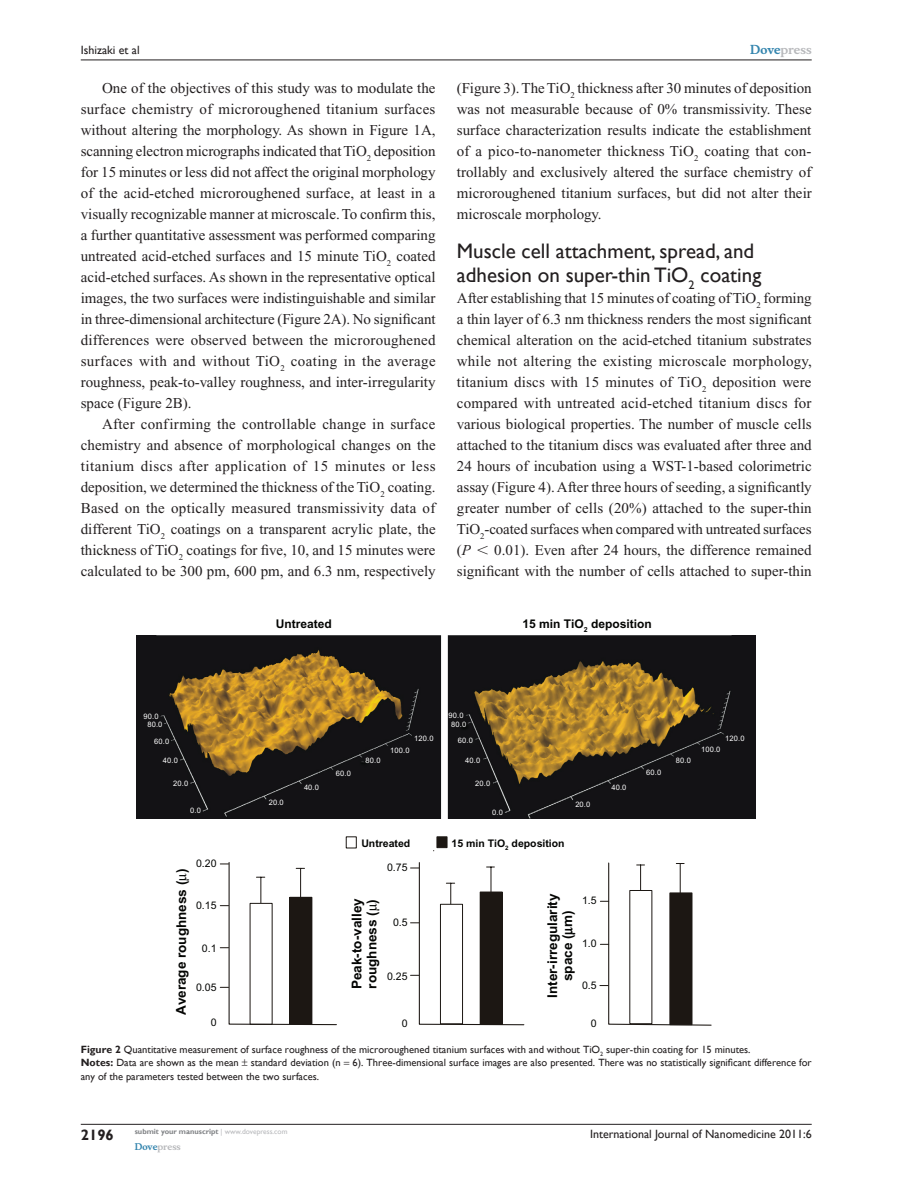
<style>
.page{position:relative;width:918px;height:1188px;background:#fff}
.page>*{position:absolute;margin:0;border:0;box-sizing:border-box;transform-origin:0 0}
.t1{font:21px/24px "Gill Sans";color:#231f20}
.t2{font:15px/21px "Times New Roman";color:#231f20;text-align:justify}
.t3{font:700 15px "Gill Sans";color:#231f20}
.t4{font:700 13.5px/15px "Arial";color:#040503}
.t5{font:12px "Gill Sans";color:#231f20}
.t6{font:700 12px "Arial";color:#040503}
.t7{font:700 12px "Musee";color:#b8b9bc}
.t8{font:10.5px/13.5px "Gill Sans";color:#231f20}
.t9{font:10.5px "Arial";color:#040503}
.t10{font:700 10.5px "Arial";color:#040503}
.t11{font:700 9px "Musee";color:#b8b9bc}
.t12{font:7.5px "Arial";letter-spacing:.02em;color:#fff}
.t13{font:700 7.5px "Gill Sans";color:#808285}
.s1{color:#3485ae}
.s2{font-style:italic}
.s3{font-family:"Mathematical Pi One"}
.s4{font-weight:700}
.s5{font-weight:400;color:#b8b9bc}
</style>
<div class="page">
<img style="left:137px;top:636px;width:619px;height:182px">
<svg style="left:228px;top:862px;width:484px;height:164px"></svg>
<div style="left:250px;top:903px;width:22px;height:120px;background:#fff"></div>
<div style="left:437px;top:837px;width:10px;height:11px;background:#1c1713;border:1px solid #1c1713"></div>
<hr style="left:680px;top:864px;width:1px;height:59px;background:#1c1713">
<hr style="left:81px;top:1124px;width:731px;height:1px;background:#231f20">
<hr style="left:81px;top:60px;width:731px;height:1px;background:#231f20">
<svg style="left:289px;top:868px;width:130px;height:157px"></svg>
<svg style="left:433px;top:850px;width:219px;height:175px"></svg>
<p class="t5" style="left:81px;top:43px;width:60px">Ishizaki et al</p>
<p class="t2" style="left:81px;top:77px;width:356px;text-indent:21px">One of the objectives of this study was to modulate the surface chemistry of microroughened titanium surfaces without altering the morphology. As shown in Figure 1A, scanning electron micrographs indicated that TiO<sub>2</sub> deposition for 15 minutes or less did not affect the original morphology of the acid-etched microroughened surface, at least in a visually recognizable manner at microscale. To confirm this, a further quantitative assessment was performed comparing untreated acid-etched surfaces and 15 minute TiO<sub>2</sub> coated acid-etched surfaces. As shown in the representative optical images, the two surfaces were indistinguishable and similar in three-dimensional architecture (Figure 2A). No significant differences were observed between the microroughened surfaces with and without TiO<sub>2</sub> coating in the average roughness, peak-to-valley roughness, and inter-irregularity space (Figure 2B).</p>
<p class="t2" style="left:81px;top:413px;width:357px;text-indent:21px">After confirming the controllable change in surface chemistry and absence of morphological changes on the titanium discs after application of 15 minutes or less deposition, we determined the thickness of the TiO<sub>2</sub> coating.<br>Based on the optically measured transmissivity data of different TiO<sub>2</sub> coatings on a transparent acrylic plate, the thickness of TiO<sub>2</sub> coatings for five, 10, and 15 minutes were calculated to be 300 pm, 600 pm, and 6.3 nm, respectively</p>
<p class="t7" style="left:750px;top:43px;width:63px"><span class="s1">Dove</span>press</p>
<p class="t2" style="left:457px;top:77px;width:356px">(Figure 3). The TiO<sub>2</sub> thickness after 30 minutes of deposition was not measurable because of 0% transmissivity. These surface characterization results indicate the establishment of a pico-to-nanometer thickness TiO<sub>2</sub> coating that con&shy;trollably and exclusively altered the surface chemistry of microroughened titanium surfaces, but did not alter their microscale morphology.</p>
<h1 class="t1" style="left:457px;top:239px;width:306px">Muscle cell attachment, spread, and adhesion on super-thin TiO<sub>2</sub> coating</h1>
<p class="t2" style="left:457px;top:287px;width:356px">After establishing that 15 minutes of coating of TiO<sub>2</sub> forming a thin layer of 6.3 nm thickness renders the most significant chemical alteration on the acid-etched titanium substrates while not altering the existing microscale morphology, titanium discs with 15 minutes of TiO<sub>2</sub> deposition were compared with untreated acid-etched titanium discs for various biological properties. The number of muscle cells attached to the titanium discs was evaluated after three and 24 hours of incubation using a WST-1-based colorimetric assay (Figure 4). After three hours of seeding, a significantly greater number of cells (20%) attached to the super-thin TiO<sub>2</sub>-coated surfaces when compared with untreated surfaces (<span class="s2">P</span> <span class="s3">,</span> 0.01). Even after 24 hours, the difference remained significant with the number of cells attached to super-thin</p>
<p class="t6" style="left:276px;top:617px;width:58px">Untreated</p>
<p class="t6" style="left:523px;top:617px;width:131px">15 min TiO<sub>2</sub> deposition</p>
<p class="t12" style="left:144px;top:712px;width:17px">90.0</p>
<p class="t12" style="left:449px;top:712px;width:17px">90.0</p>
<p class="t12" style="left:147px;top:721px;width:17px">80.0</p>
<p class="t12" style="left:451px;top:720px;width:17px">80.0</p>
<p class="t12" style="left:154px;top:737px;width:17px">60.0</p>
<p class="t12" style="left:414px;top:735px;width:21px">120.0</p>
<p class="t12" style="left:458px;top:736px;width:17px">60.0</p>
<p class="t12" style="left:725px;top:734px;width:21px">120.0</p>
<p class="t12" style="left:390px;top:746px;width:21px">100.0</p>
<p class="t12" style="left:701px;top:745px;width:21px">100.0</p>
<p class="t12" style="left:163px;top:756px;width:17px">40.0</p>
<p class="t12" style="left:366px;top:756px;width:17px">80.0</p>
<p class="t12" style="left:465px;top:756px;width:17px">40.0</p>
<p class="t12" style="left:676px;top:756px;width:17px">80.0</p>
<p class="t12" style="left:336px;top:769px;width:17px">60.0</p>
<p class="t12" style="left:646px;top:768px;width:17px">60.0</p>
<p class="t12" style="left:173px;top:780px;width:17px">20.0</p>
<p class="t12" style="left:304px;top:783px;width:17px">40.0</p>
<p class="t12" style="left:475px;top:779px;width:17px">20.0</p>
<p class="t12" style="left:611px;top:783px;width:17px">40.0</p>
<p class="t12" style="left:190px;top:806px;width:12px">0.0</p>
<p class="t12" style="left:269px;top:798px;width:17px">20.0</p>
<p class="t12" style="left:492px;top:809px;width:12px">0.0</p>
<p class="t12" style="left:575px;top:800px;width:17px">20.0</p>
<p class="t10" style="left:361px;top:837px;width:51px">Untreated</p>
<p class="t10" style="left:452px;top:837px;width:115px">15 min TiO<sub>2</sub> deposition</p>
<p class="t9" style="left:196px;top:857px;width:22px">0.20</p>
<p class="t4" style="left:174px;top:1015px;width:148px;rotate:-90deg">Average roughness ( )</p>
<p class="t9" style="left:196px;top:899px;width:22px">0.15</p>
<p class="t9" style="left:202px;top:942px;width:16px">0.1</p>
<p class="t9" style="left:196px;top:981px;width:22px">0.05</p>
<p class="t9" style="left:211px;top:1016px;width:7px">0</p>
<p class="t9" style="left:387px;top:861px;width:22px">0.75</p>
<p class="t4" style="left:545px;top:998px;width:106px;text-align:center;rotate:-90deg">Inter-irregularity space ( m)</p>
<p class="t4" style="left:349px;top:989px;width:92px;rotate:-90deg">Peak-to-valley roughness ( )</p>
<p class="t9" style="left:582px;top:895px;width:16px">1.5</p>
<p class="t9" style="left:393px;top:916px;width:16px">0.5</p>
<p class="t9" style="left:582px;top:938px;width:16px">1.0</p>
<p class="t9" style="left:582px;top:979px;width:16px">0.5</p>
<p class="t9" style="left:591px;top:1018px;width:7px">0</p>
<p class="t9" style="left:387px;top:970px;width:22px">0.25</p>
<p class="t9" style="left:402px;top:1017px;width:7px">0</p>
<p class="t8" style="left:81px;top:1042px;width:732px"><span class="s4">Figure 2</span> Quantitative measurement of surface roughness of the microroughened titanium surfaces with and without TiO<sub>2</sub> super-thin coating for 15 minutes.<br><span class="s4">Notes:</span> Data are shown as the mean standard deviation (n 6). Three-dimensional surface images are also presented. There was no statistically significant difference for any of the parameters tested between the two surfaces.</p>
<p class="t3" style="left:81px;top:1126px;width:35px">2196</p>
<p class="t13" style="left:135px;top:1127px;width:154px">submit your manuscript <span class="s5">| www.dovepress.com</span></p>
<p class="t11" style="left:135px;top:1141px;width:48px"><span class="s1">Dove</span>press</p>
<p class="t5" style="left:590px;top:1127px;width:223px">International Journal of Nanomedicine 2011:6</p>
</div>
